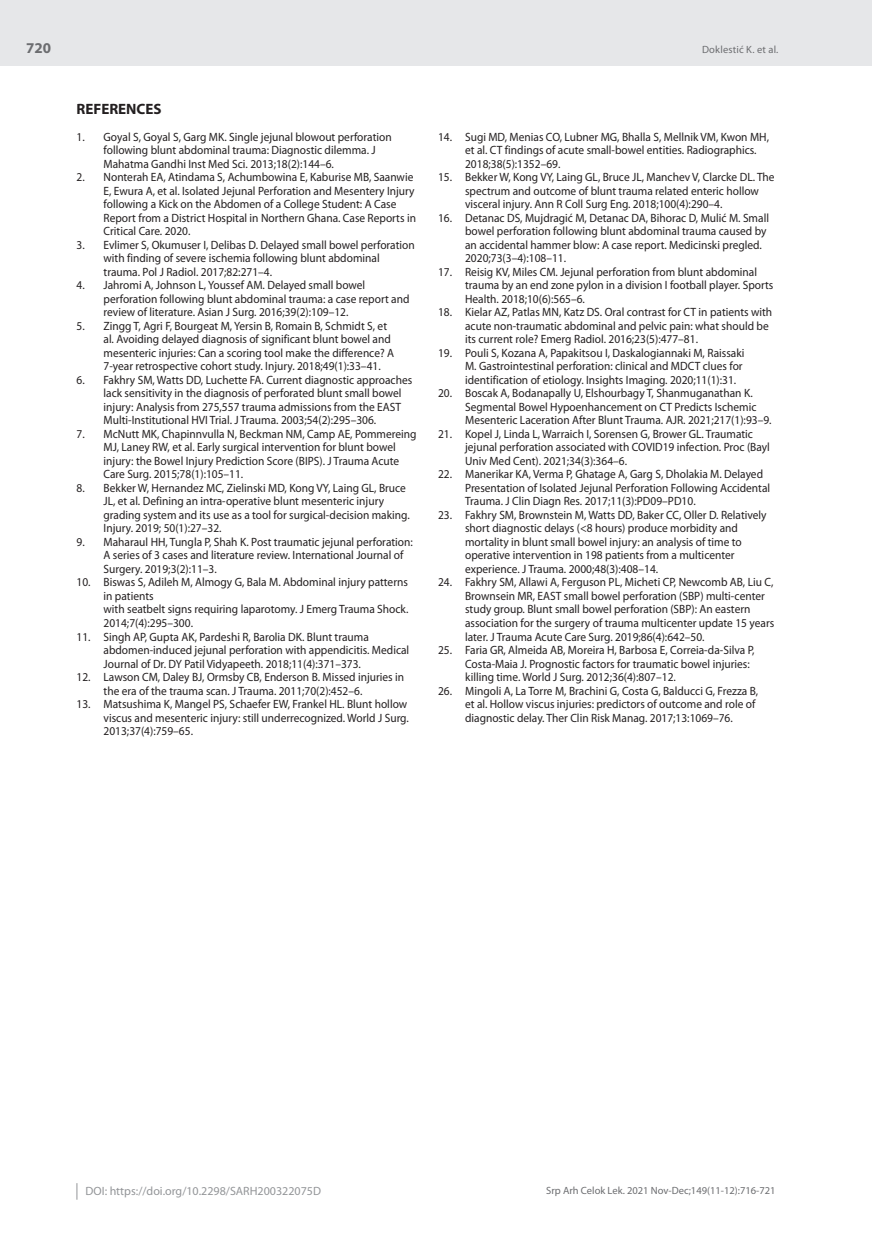
<style>
.page{position:relative;width:872px;height:1234px;background:#fff}
.page>*{position:absolute;margin:0;border:0;box-sizing:border-box;transform-origin:0 0}
.t1{font:700 15px "Myriad Pro";color:#231f20}
.t2{font:700 15px "Myriad Pro";color:#6c6d70}
.t3{font:12px/13.5px "Myriad Pro";color:#231f20;scale:.95 1}
.t4{font:12px "Myriad Pro";color:#939598}
.t5{font:10.5px "Myriad Pro";color:#6c6d70}
</style>
<div class="page">
<div style="left:0;top:0;width:872px;height:66px;background:#e6e7e9"></div>
<svg style="left:77px;top:1183px;width:1px;height:16px"></svg>
<p class="t2" style="left:26px;top:38px;width:26px">720</p>
<p class="t1" style="left:77px;top:99px;width:87px">REFERENCES</p>
<p class="t3" style="left:104px;top:130px;width:305px;text-indent:-27px">1. Goyal S, Goyal S, Garg MK. Single jejunal blowout perforation following blunt abdominal trauma: Diagnostic dilemma. J<br>Mahatma Gandhi Inst Med Sci. 2013;18(2):144–6.</p>
<p class="t3" style="left:104px;top:170px;width:330px;text-indent:-27px">2. Nonterah EA, Atindama S, Achumbowina E, Kaburise MB, Saanwie E, Ewura A, et al. Isolated Jejunal Perforation and Mesentery Injury following a Kick on the Abdomen of a College Student: A Case Report from a District Hospital in Northern Ghana. Case Reports in Critical Care. 2020.</p>
<p class="t3" style="left:104px;top:238px;width:329px;text-indent:-27px">3. Evlimer S, Okumuser I, Delibas D. Delayed small bowel perforation with finding of severe ischemia following blunt abdominal trauma. Pol J Radiol. 2017;82:271–4.</p>
<p class="t3" style="left:104px;top:278px;width:323px;text-indent:-27px">4. Jahromi A, Johnson L, Youssef AM. Delayed small bowel perforation following blunt abdominal trauma: a case report and review of literature. Asian J Surg. 2016;39(2):109–12.</p>
<p class="t3" style="left:104px;top:319px;width:307px;text-indent:-27px">5. Zingg T, Agri F, Bourgeat M, Yersin B, Romain B, Schmidt S, et al. Avoiding delayed diagnosis of significant blunt bowel and mesenteric injuries: Can a scoring tool make the difference? A 7-year retrospective cohort study. Injury. 2018;49(1):33–41.</p>
<p class="t3" style="left:104px;top:373px;width:326px;text-indent:-27px">6. Fakhry SM, Watts DD, Luchette FA. Current diagnostic approaches lack sensitivity in the diagnosis of perforated blunt small bowel injury: Analysis from 275,557 trauma admissions from the EAST Multi-Institutional HVI Trial. J Trauma. 2003;54(2):295–306.</p>
<p class="t3" style="left:104px;top:427px;width:331px;text-indent:-27px">7. McNutt MK, Chapinnvulla N, Beckman NM, Camp AE, Pommereing MJ, Laney RW, et al. Early surgical intervention for blunt bowel injury: the Bowel Injury Prediction Score (BIPS). J Trauma Acute Care Surg. 2015;78(1):105–11.</p>
<p class="t3" style="left:104px;top:481px;width:324px;text-indent:-27px">8. Bekker W, Hernandez MC, Zielinski MD, Kong VY, Laing GL, Bruce JL, et al. Defining an intra-operative blunt mesenteric injury grading system and its use as a tool for surgical-decision making.<br>Injury. 2019; 50(1):27–32.</p>
<p class="t3" style="left:104px;top:535px;width:327px;text-indent:-27px">9. Maharaul HH, Tungla P, Shah K. Post traumatic jejunal perforation:<br>A series of 3 cases and literature review. International Journal of<br>Surgery. 2019;3(2):11–3.</p>
<p class="t3" style="left:104px;top:575px;width:322px;text-indent:-27px">10. Biswas S, Adileh M, Almogy G, Bala M. Abdominal injury patterns in patients<br>with seatbelt signs requiring laparotomy. J Emerg Trauma Shock.<br>2014;7(4):295–300.</p>
<p class="t3" style="left:104px;top:629px;width:323px;text-indent:-27px">11. Singh AP, Gupta AK, Pardeshi R, Barolia DK. Blunt trauma abdomen-induced jejunal perforation with appendicitis. Medical<br>Journal of Dr. DY Patil Vidyapeeth. 2018;11(4):371–373.</p>
<p class="t3" style="left:104px;top:670px;width:318px;text-indent:-27px">12. Lawson CM, Daley BJ, Ormsby CB, Enderson B. Missed injuries in the era of the trauma scan. J Trauma. 2011;70(2):452–6.</p>
<p class="t3" style="left:104px;top:697px;width:323px;text-indent:-27px">13. Matsushima K, Mangel PS, Schaefer EW, Frankel HL. Blunt hollow viscus and mesenteric injury: still underrecognized. World J Surg.<br>2013;37(4):759–65.</p>
<p class="t5" style="left:702px;top:43px;width:78px">Doklestić K. et al.</p>
<p class="t3" style="left:465px;top:130px;width:321px;text-indent:-27px">14. Sugi MD, Menias CO, Lubner MG, Bhalla S, Mellnik VM, Kwon MH, et al. CT findings of acute small-bowel entities. Radiographics.<br>2018;38(5):1352–69.</p>
<p class="t3" style="left:465px;top:170px;width:327px;text-indent:-27px">15. Bekker W, Kong VY, Laing GL, Bruce JL, Manchev V, Clarcke DL. The spectrum and outcome of blunt trauma related enteric hollow visceral injury. Ann R Coll Surg Eng. 2018;100(4):290–4.</p>
<p class="t3" style="left:465px;top:211px;width:321px;text-indent:-27px">16. Detanac DS, Mujdragić M, Detanac DA, Bihorac D, Mulić M. Small bowel perforation following blunt abdominal trauma caused by an accidental hammer blow: A case report. Medicinski pregled.<br>2020;73(3–4):108–11.</p>
<p class="t3" style="left:465px;top:265px;width:326px;text-indent:-27px">17. Reisig KV, Miles CM. Jejunal perforation from blunt abdominal trauma by an end zone pylon in a division I football player. Sports<br>Health. 2018;10(6):565–6.</p>
<p class="t3" style="left:465px;top:305px;width:325px;text-indent:-27px">18. Kielar AZ, Patlas MN, Katz DS. Oral contrast for CT in patients with acute non-traumatic abdominal and pelvic pain: what should be its current role? Emerg Radiol. 2016;23(5):477–81.</p>
<p class="t3" style="left:465px;top:346px;width:296px;text-indent:-27px">19. Pouli S, Kozana A, Papakitsou I, Daskalogiannaki M, Raissaki<br>M. Gastrointestinal perforation: clinical and MDCT clues for identification of etiology. Insights Imaging. 2020;11(1):31.</p>
<p class="t3" style="left:465px;top:386px;width:324px;text-indent:-27px">20. Boscak A, Bodanapally U, Elshourbagy T, Shanmuganathan K.<br>Segmental Bowel Hypoenhancement on CT Predicts Ischemic<br>Mesenteric Laceration After Blunt Trauma. AJR. 2021;217(1):93–9.</p>
<p class="t3" style="left:465px;top:427px;width:322px;text-indent:-27px">21. Kopel J, Linda L, Warraich I, Sorensen G, Brower GL. Traumatic jejunal perforation associated with COVID19 infection. Proc (Bayl<br>Univ Med Cent). 2021;34(3):364–6.</p>
<p class="t3" style="left:465px;top:467px;width:323px;text-indent:-27px">22. Manerikar KA, Verma P, Ghatage A, Garg S, Dholakia M. Delayed<br>Presentation of Isolated Jejunal Perforation Following Accidental<br>Trauma. J Clin Diagn Res. 2017;11(3):PD09–PD10.</p>
<p class="t3" style="left:465px;top:508px;width:319px;text-indent:-27px">23. Fakhry SM, Brownstein M, Watts DD, Baker CC, Oller D. Relatively short diagnostic delays (&lt;8 hours) produce morbidity and mortality in blunt small bowel injury: an analysis of time to operative intervention in 198 patients from a multicenter experience. J Trauma. 2000;48(3):408–14.</p>
<p class="t3" style="left:465px;top:575px;width:327px;text-indent:-27px">24. Fakhry SM, Allawi A, Ferguson PL, Micheti CP, Newcomb AB, Liu C, Brownsein MR, EAST small bowel perforation (SBP) multi-center study group. Blunt small bowel perforation (SBP): An eastern association for the surgery of trauma multicenter update 15 years later. J Trauma Acute Care Surg. 2019;86(4):642–50.</p>
<p class="t3" style="left:465px;top:643px;width:306px;text-indent:-27px">25. Faria GR, Almeida AB, Moreira H, Barbosa E, Correia-da-Silva P,<br>Costa-Maia J. Prognostic factors for traumatic bowel injuries: killing time. World J Surg. 2012;36(4):807–12.</p>
<p class="t3" style="left:465px;top:683px;width:310px;text-indent:-27px">26. Mingoli A, La Torre M, Brachini G, Costa G, Balducci G, Frezza B, et al. Hollow viscus injuries: predictors of outcome and role of diagnostic delay. Ther Clin Risk Manag. 2017;13:1069–76.</p>
<p class="t4" style="left:86px;top:1183px;width:237px">DOI: https://doi.org/10.2298/SARH200322075D</p>
<p class="t5" style="left:546px;top:1184px;width:231px">Srp Arh Celok Lek. 2021 Nov-Dec;149(11-12):716-721</p>
</div>
